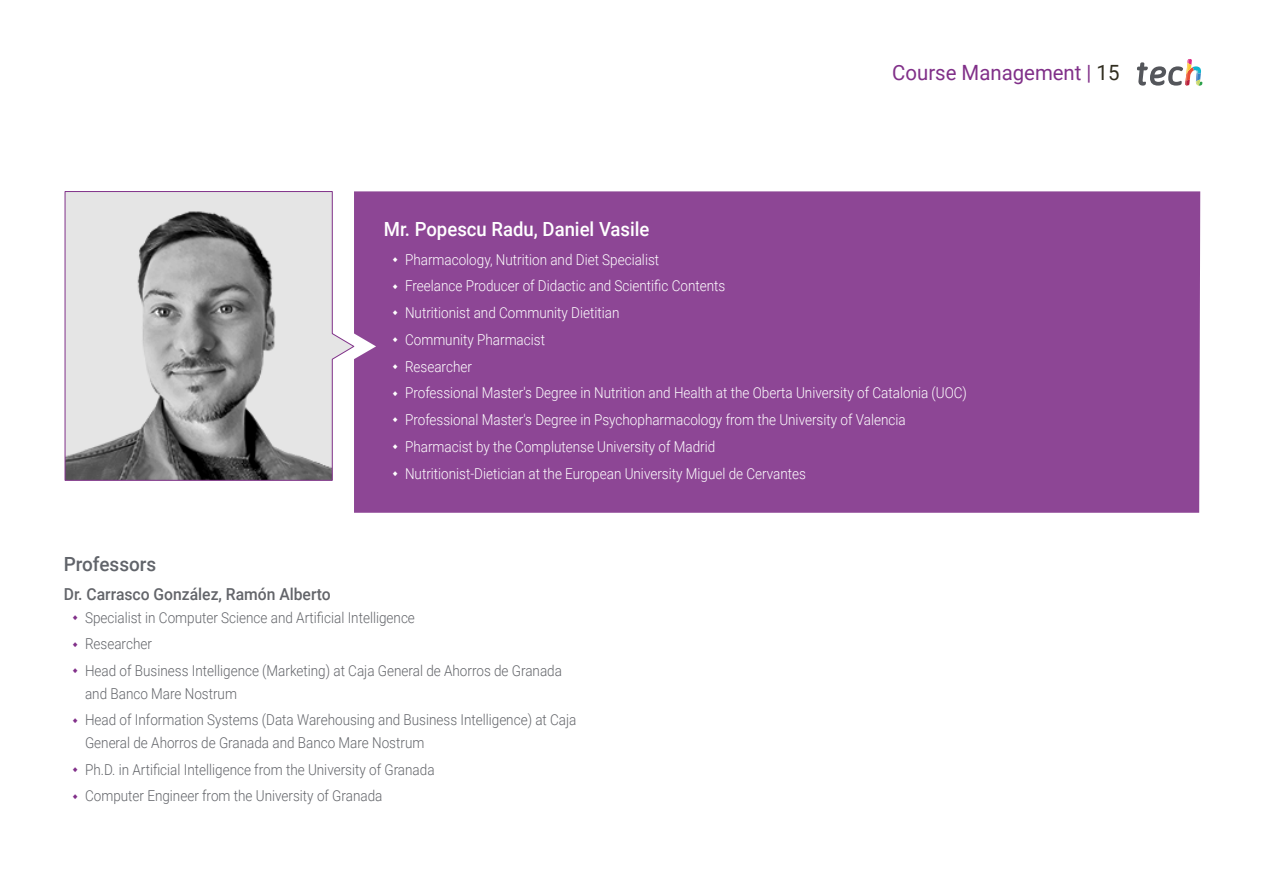
<style>
.page{position:relative;width:1263px;height:893px;background:#fff}
.page>*{position:absolute;margin:0;border:0;box-sizing:border-box;transform-origin:0 0}
.t1{font:21px "Roboto";color:#813089}
.t2{font:500 19.5px "Roboto";color:#fff;scale:.95 1}
.t3{font:500 19.5px "Roboto";color:#61646a}
.t4{font:500 16.5px "Roboto";color:#63656a;scale:.95 1}
.t5{font:300 15px/26.7px "Roboto";color:#fff;scale:.9 1}
.t6{font:300 15px/26.7px "Roboto";color:#63656a;scale:.9 1}
.s1{color:#312e20}
</style>
<div class="page">
<div style="left:354px;top:191px;width:846px;height:322px;background:#8d4695"></div>
<svg style="left:65px;top:191px;width:290px;height:290px;background:#b8b7b9"></svg>
<svg style="left:1137px;top:59px;width:65px;height:27px"></svg>
<svg style="left:393px;top:257px;width:5px;height:5px"></svg>
<svg style="left:393px;top:284px;width:5px;height:5px"></svg>
<svg style="left:393px;top:310px;width:5px;height:5px"></svg>
<svg style="left:393px;top:337px;width:5px;height:5px"></svg>
<svg style="left:393px;top:364px;width:5px;height:5px"></svg>
<svg style="left:393px;top:391px;width:5px;height:5px"></svg>
<svg style="left:393px;top:417px;width:5px;height:5px"></svg>
<svg style="left:393px;top:444px;width:5px;height:5px"></svg>
<svg style="left:393px;top:471px;width:5px;height:5px"></svg>
<h1 class="t1" style="left:892px;top:57px;width:229px">Course Management | <span class="s1">15</span></h1>
<h2 class="t2" style="left:384px;top:215px;width:281px">Mr. Popescu Radu, Daniel Vasile</h2>
<p class="t5" style="left:405px;top:245px;width:626px">Pharmacology, Nutrition and Diet Specialist<br>Freelance Producer of Didactic and Scientific Contents<br>Nutritionist and Community Dietitian<br>Community Pharmacist<br>Researcher<br>Professional Master's Degree in Nutrition and Health at the Oberta University of Catalonia (UOC)<br>Professional Master's Degree in Psychopharmacology from the University of Valencia Pharmacist by the Complutense University of Madrid<br>Nutritionist-Dietician at the European University Miguel de Cervantes</p>
<h2 class="t3" style="left:64px;top:550px;width:94px">Professors</h2>
<p class="t4" style="left:64px;top:583px;width:283px">Dr. Carrasco González, Ramón Alberto</p>
<p class="t6" style="left:85px;top:603px;width:531px">Specialist in Computer Science and Artificial Intelligence<br>Researcher<br>Head of Business Intelligence (Marketing) at Caja General de Ahorros de Granada</p>
<p class="t6" style="left:85px;top:679px;width:548px">and Banco Mare Nostrum<br>Head of Information Systems (Data Warehousing and Business Intelligence) at Caja</p>
<p class="t6" style="left:85px;top:729px;width:390px">General de Ahorros de Granada and Banco Mare Nostrum<br>Ph.D. in Artificial Intelligence from the University of Granada<br>Computer Engineer from the University of Granada</p>
</div>
